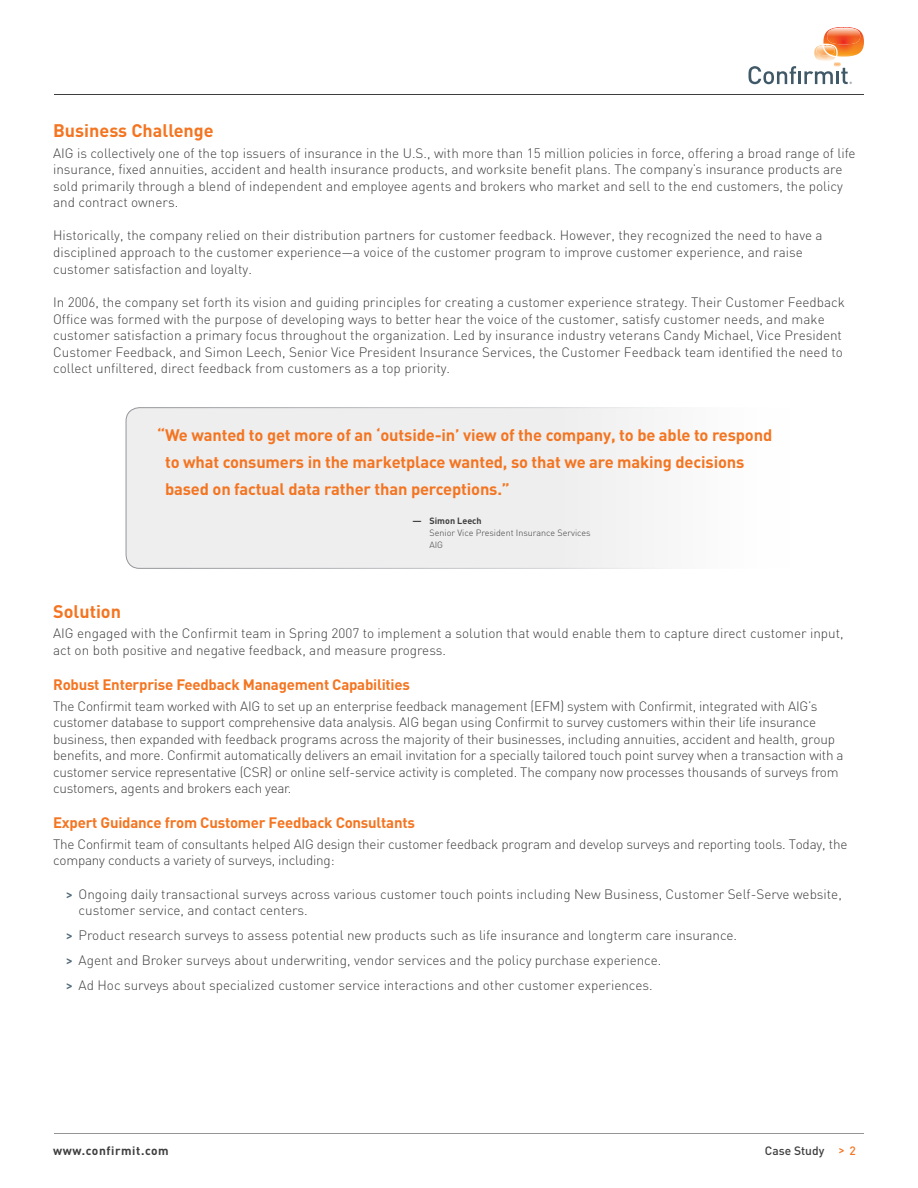
<style>
.page{position:relative;width:918px;height:1188px;background:#fff}
.page>*{position:absolute;margin:0;border:0;box-sizing:border-box;transform-origin:0 0}
.t1{font:700 18px "DIN";color:#f47521}
.t2{font:700 16.5px/27px "DIN";letter-spacing:-.01em;color:#f47521}
.t3{font:700 15px "DIN";letter-spacing:-.015em;color:#f47521}
.t4{font:300 13.5px/16.5px "DIN";color:#3e3e3f}
.t5{font:700 12px "DIN";letter-spacing:.05em;color:#3e3e3f}
.t6{font:500 12px "DIN";color:#3e3e3f}
.t7{font:300 9px/12px "DIN";color:#3e3e3f}
.t8{font:700 9px "DIN";color:#3e3e3f}
.s1{font-weight:500;color:#4f6877}
.s2{color:#f47521}
</style>
<div class="page">
<img style="left:824px;top:31px;width:40px;height:5px">
<svg style="left:834px;top:27px;width:20px;height:1px"></svg>
<img style="left:827px;top:28px;width:33px;height:8px">
<svg style="left:749px;top:36px;width:115px;height:48px"></svg>
<hr style="left:54px;top:94px;width:810px;height:1px;background:#3e3e3f">
<hr style="left:54px;top:1133px;width:810px;height:1px;background:#939598">
<div style="left:125px;top:407px;width:545px;height:162px;background:#eeeeef"></div>
<h1 class="t1" style="left:53px;top:119px;width:162px">Business Challenge</h1>
<p class="t4" style="left:53px;top:145px;width:804px">AIG is collectively one of the top issuers of insurance in the U.S., with more than 15 million policies in force, offering a broad range of life insurance, fixed annuities, accident and health insurance products, and worksite benefit plans. The company’s insurance products are sold primarily through a blend of independent and employee agents and brokers who market and sell to the end customers, the policy and contract owners.</p>
<p class="t4" style="left:53px;top:227px;width:771px">Historically, the company relied on their distribution partners for customer feedback. However, they recognized the need to have a disciplined approach to the customer experience—a voice of the customer program to improve customer experience, and raise customer satisfaction and loyalty.</p>
<p class="t4" style="left:53px;top:294px;width:793px">In 2006, the company set forth its vision and guiding principles for creating a customer experience strategy. Their Customer Feedback Office was formed with the purpose of developing ways to better hear the voice of the customer, satisfy customer needs, and make customer satisfaction a primary focus throughout the organization. Led by insurance industry veterans Candy Michael, Vice President Customer Feedback, and Simon Leech, Senior Vice President Insurance Services, the Customer Feedback team identified the need to collect unfiltered, direct feedback from customers as a top priority.</p>
<p class="t2" style="left:165px;top:421px;width:609px;text-indent:-8px">“We wanted to get more of an ‘outside-in’ view of the company, to be able to respond to what consumers in the marketplace wanted, so that we are making decisions based on factual data rather than perceptions.”</p>
<p class="t8" style="left:412px;top:515px;width:71px">— Simon Leech</p>
<p class="t7" style="left:429px;top:527px;width:163px">Senior Vice President Insurance Services<br>AIG</p>
<h1 class="t1" style="left:53px;top:599px;width:69px">Solution</h1>
<p class="t4" style="left:53px;top:625px;width:792px">AIG engaged with the Confirmit team in Spring 2007 to implement a solution that would enable them to capture direct customer input, act on both positive and negative feedback, and measure progress.</p>
<p class="t3" style="left:53px;top:675px;width:358px">Robust Enterprise Feedback Management Capabilities</p>
<p class="t4" style="left:53px;top:697px;width:792px">The Confirmit team worked with AIG to set up an enterprise feedback management (EFM) system with Confirmit, integrated with AIG’s customer database to support comprehensive data analysis. AIG began using Confirmit to survey customers within their life insurance business, then expanded with feedback programs across the majority of their businesses, including annuities, accident and health, group benefits, and more. Confirmit automatically delivers an email invitation for a specially tailored touch point survey when a transaction with a customer service representative (CSR) or online self-service activity is completed. The company now processes thousands of surveys from customers, agents and brokers each year.</p>
<p class="t3" style="left:53px;top:813px;width:363px">Expert Guidance from Customer Feedback Consultants</p>
<p class="t4" style="left:53px;top:836px;width:796px">The Confirmit team of consultants helped AIG design their customer feedback program and develop surveys and reporting tools. Today, the company conducts a variety of surveys, including:</p>
<p class="t4" style="left:79px;top:886px;width:765px;text-indent:-13px"><span class="s1">&gt;</span> Ongoing daily transactional surveys across various customer touch points including New Business, Customer Self-Serve website, customer service, and contact centers.</p>
<p class="t4" style="left:66px;top:923px;width:673px;line-height:25px"><span class="s1">&gt;</span> Product research surveys to assess potential new products such as life insurance and longterm care insurance. <span class="s1">&gt;</span> Agent and Broker surveys about underwriting, vendor services and the policy purchase experience.<br><span class="s1">&gt;</span> Ad Hoc surveys about specialized customer service interactions and other customer experiences.</p>
<p class="t5" style="left:53px;top:1143px;width:117px">www.confirmit.com</p>
<p class="t6" style="left:765px;top:1143px;width:92px">Case Study <span class="s2">&gt; 2</span></p>
</div>
